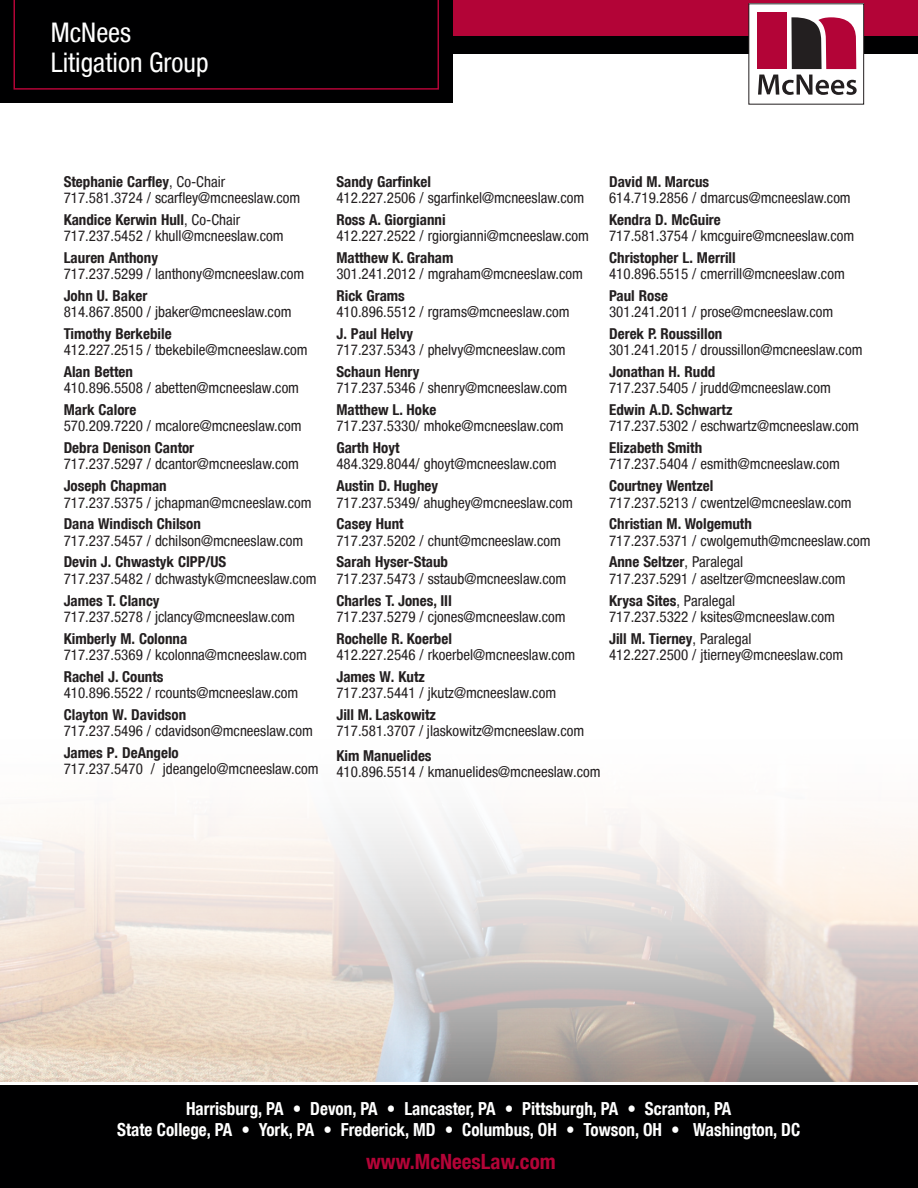
<style>
.page{position:relative;width:918px;height:1188px;background:#fff}
.page>*{position:absolute;margin:0;border:0;box-sizing:border-box;transform-origin:0 0}
.t1{font:condensed 27px/30px "Helvetica Neue Condensed";color:#fff}
.t2{font:700 condensed 21px "Helvetica Neue Condensed";color:#b30437}
.PG_List{font:700 condensed 18px/21px "Helvetica Neue Condensed";color:#fff;text-align:center;scale:.95 1}
.PG_List-2{font:condensed 15px/16.2px "Helvetica Neue Condensed";color:#231f20}
.Bio_-_phone__email{font:condensed 15px/25.2px "Helvetica Neue Condensed";color:#231f20}
.Bio_-_phone__email-2{font:700 condensed 15px "Helvetica Neue Condensed";color:#231f20}
.s1{font-weight:700}
</style>
<div class="page">
<img style="left:0;top:817px;width:918px;height:265px">
<div style="left:0;top:0;width:918px;height:53px;background:#b30437"></div>
<div style="left:0;top:37px;width:918px;height:17px;background:#000001"></div>
<div style="left:0;top:0;width:453px;height:103px;background:#000001"></div>
<svg style="left:14px;top:0;width:425px;height:90px"></svg>
<div style="left:0;top:1085px;width:918px;height:103px;background:#000001"></div>
<div style="left:749px;top:4px;width:115px;height:100px;background:#fff"></div>
<svg style="left:758px;top:75px;width:99px;height:20px"></svg>
<div style="left:757px;top:12px;width:30px;height:57px;background:#b30437"></div>
<svg style="left:791px;top:17px;width:65px;height:52px;background:#7f3047"></svg>
<p class="t1" style="left:51px;top:17px;width:159px">McNees<br>Litigation Group</p>
<p class="PG_List-2" style="left:64px;top:173px;width:238px"><span class="s1">Stephanie Carfley</span>, Co-Chair<br>717.581.3724 / scarfley@mcneeslaw.com</p>
<p class="PG_List-2" style="left:64px;top:211px;width:222px"><span class="s1">Kandice Kerwin Hull</span>, Co-Chair<br>717.237.5452 / khull@mcneeslaw.com</p>
<p class="PG_List-2" style="left:64px;top:249px;width:242px"><span class="s1">Lauren Anthony<br></span>717.237.5299 / lanthony@mcneeslaw.com</p>
<p class="PG_List-2" style="left:64px;top:287px;width:229px"><span class="s1">John U. Baker<br></span>814.867.8500 / jbaker@mcneeslaw.com</p>
<p class="PG_List-2" style="left:64px;top:326px;width:245px"><span class="s1">Timothy Berkebile<br></span>412.227.2515 / tbekebile@mcneeslaw.com</p>
<p class="PG_List-2" style="left:64px;top:364px;width:237px"><span class="s1">Alan Betten<br></span>410.896.5508 / abetten@mcneeslaw.com</p>
<p class="PG_List-2" style="left:64px;top:402px;width:240px"><span class="s1">Mark Calore<br></span>570.209.7220 / mcalore@mcneeslaw.com</p>
<p class="PG_List-2" style="left:64px;top:440px;width:237px"><span class="s1">Debra Denison Cantor<br></span>717.237.5297 / dcantor@mcneeslaw.com</p>
<p class="PG_List-2" style="left:64px;top:478px;width:249px"><span class="s1">Joseph Chapman<br></span>717.237.5375 / jchapman@mcneeslaw.com</p>
<p class="PG_List-2" style="left:64px;top:516px;width:241px"><span class="s1">Dana Windisch Chilson<br></span>717.237.5457 / dchilson@mcneeslaw.com</p>
<p class="PG_List-2" style="left:64px;top:554px;width:254px"><span class="s1">Devin J. Chwastyk CIPP/US<br></span>717.237.5482 / dchwastyk@mcneeslaw.com</p>
<p class="PG_List-2" style="left:64px;top:592px;width:233px"><span class="s1">James T. Clancy<br></span>717.237.5278 / jclancy@mcneeslaw.com</p>
<p class="PG_List-2" style="left:64px;top:630px;width:245px"><span class="s1">Kimberly M. Colonna<br></span>717.237.5369 / kcolonna@mcneeslaw.com</p>
<p class="PG_List-2" style="left:64px;top:668px;width:236px"><span class="s1">Rachel J. Counts<br></span>410.896.5522 / rcounts@mcneeslaw.com</p>
<p class="PG_List-2" style="left:64px;top:706px;width:251px"><span class="s1">Clayton W. Davidson<br></span>717.237.5496 / cdavidson@mcneeslaw.com</p>
<p class="PG_List-2" style="left:64px;top:744px;width:256px"><span class="s1">James P. DeAngelo<br></span>717.237.5470 / jdeangelo@mcneeslaw.com</p>
<p class="PG_List-2" style="left:336px;top:173px;width:249px"><span class="s1">Sandy Garfinkel<br></span>412.227.2506 / sgarfinkel@mcneeslaw.com</p>
<p class="PG_List-2" style="left:336px;top:211px;width:254px"><span class="s1">Ross A. Giorgianni<br></span>412.227.2522 / rgiorgianni@mcneeslaw.com</p>
<p class="Bio_-_phone__email-2" style="left:336px;top:248px;width:119px">Matthew K. Graham</p>
<p class="PG_List-2" style="left:336px;top:266px;width:248px">301.241.2012 / mgraham@mcneeslaw.com</p>
<p class="Bio_-_phone__email-2" style="left:336px;top:287px;width:70px">Rick Grams</p>
<p class="PG_List-2" style="left:336px;top:304px;width:235px">410.896.5512 / rgrams@mcneeslaw.com</p>
<p class="PG_List-2" style="left:336px;top:326px;width:231px"><span class="s1">J. Paul Helvy<br></span>717.237.5343 / phelvy@mcneeslaw.com</p>
<p class="PG_List-2" style="left:336px;top:364px;width:232px"><span class="s1">Schaun Henry<br></span>717.237.5346 / shenry@mcneeslaw.com</p>
<p class="PG_List-2" style="left:336px;top:402px;width:229px"><span class="s1">Matthew L. Hoke<br></span>717.237.5330/ mhoke@mcneeslaw.com</p>
<p class="PG_List-2" style="left:336px;top:440px;width:222px"><span class="s1">Garth Hoyt<br></span>484.329.8044/ ghoyt@mcneeslaw.com</p>
<p class="PG_List-2" style="left:336px;top:478px;width:238px"><span class="s1">Austin D. Hughey<br></span>717.237.5349/ ahughey@mcneeslaw.com</p>
<p class="PG_List-2" style="left:336px;top:516px;width:226px"><span class="s1">Casey Hunt<br></span>717.237.5202 / chunt@mcneeslaw.com</p>
<p class="PG_List-2" style="left:336px;top:554px;width:232px"><span class="s1">Sarah Hyser-Staub<br></span>717.237.5473 / sstaub@mcneeslaw.com</p>
<p class="PG_List-2" style="left:336px;top:592px;width:231px"><span class="s1">Charles T. Jones, III<br></span>717.237.5279 / cjones@mcneeslaw.com</p>
<p class="PG_List-2" style="left:336px;top:630px;width:240px"><span class="s1">Rochelle R. Koerbel<br></span>412.227.2546 / rkoerbel@mcneeslaw.com</p>
<p class="PG_List-2" style="left:336px;top:668px;width:221px"><span class="s1">James W. Kutz<br></span>717.237.5441 / jkutz@mcneeslaw.com</p>
<p class="Bio_-_phone__email-2" style="left:336px;top:705px;width:101px">Jill M. Laskowitz</p>
<p class="Bio_-_phone__email" style="left:336px;top:718px;width:249px">717.581.3707 / jlaskowitz@mcneeslaw.com<br><span class="s1">Kim Manuelides</span></p>
<p class="PG_List-2" style="left:336px;top:764px;width:266px">410.896.5514 / kmanuelides@mcneeslaw.com</p>
<p class="PG_List-2" style="left:609px;top:173px;width:243px"><span class="s1">David M. Marcus<br></span>614.719.2856 / dmarcus@mcneeslaw.com</p>
<p class="PG_List-2" style="left:609px;top:211px;width:247px"><span class="s1">Kendra D. McGuire<br></span>717.581.3754 / kmcguire@mcneeslaw.com</p>
<p class="PG_List-2" style="left:609px;top:249px;width:237px"><span class="s1">Christopher L. Merrill<br></span>410.896.5515 / cmerrill@mcneeslaw.com</p>
<p class="PG_List-2" style="left:609px;top:287px;width:226px"><span class="s1">Paul Rose<br></span>301.241.2011 / prose@mcneeslaw.com</p>
<p class="PG_List-2" style="left:609px;top:326px;width:255px"><span class="s1">Derek P. Roussillon<br></span>301.241.2015 / droussillon@mcneeslaw.com</p>
<p class="PG_List-2" style="left:609px;top:364px;width:223px"><span class="s1">Jonathan H. Rudd<br></span>717.237.5405 / jrudd@mcneeslaw.com</p>
<p class="PG_List-2" style="left:609px;top:402px;width:252px"><span class="s1">Edwin A.D. Schwartz<br></span>717.237.5302 / eschwartz@mcneeslaw.com</p>
<p class="PG_List-2" style="left:609px;top:440px;width:232px"><span class="s1">Elizabeth Smith<br></span>717.237.5404 / esmith@mcneeslaw.com</p>
<p class="PG_List-2" style="left:609px;top:478px;width:244px"><span class="s1">Courtney Wentzel<br></span>717.237.5213 / cwentzel@mcneeslaw.com</p>
<p class="PG_List-2" style="left:609px;top:516px;width:263px"><span class="s1">Christian M. Wolgemuth<br></span>717.237.5371 / cwolgemuth@mcneeslaw.com</p>
<p class="PG_List-2" style="left:609px;top:554px;width:238px"><span class="s1">Anne Seltzer</span>, Paralegal<br>717.237.5291 / aseltzer@mcneeslaw.com</p>
<p class="PG_List-2" style="left:609px;top:592px;width:227px"><span class="s1">Krysa Sites</span>, Paralegal<br>717.237.5322 / ksites@mcneeslaw.com</p>
<p class="PG_List-2" style="left:609px;top:630px;width:236px"><span class="s1">Jill M. Tierney</span>, Paralegal<br>412.227.2500 / jtierney@mcneeslaw.com</p>
<p class="PG_List" style="left:117px;top:1098px;width:721px">Harrisburg, PA • Devon, PA • Lancaster, PA • Pittsburgh, PA • Scranton, PA<br>State College, PA • York, PA • Frederick, MD • Columbus, OH • Towson, OH • Washington, DC</p>
<p class="t2" style="left:366px;top:1149px;width:191px">www.McNeesLaw.com</p>
</div>
